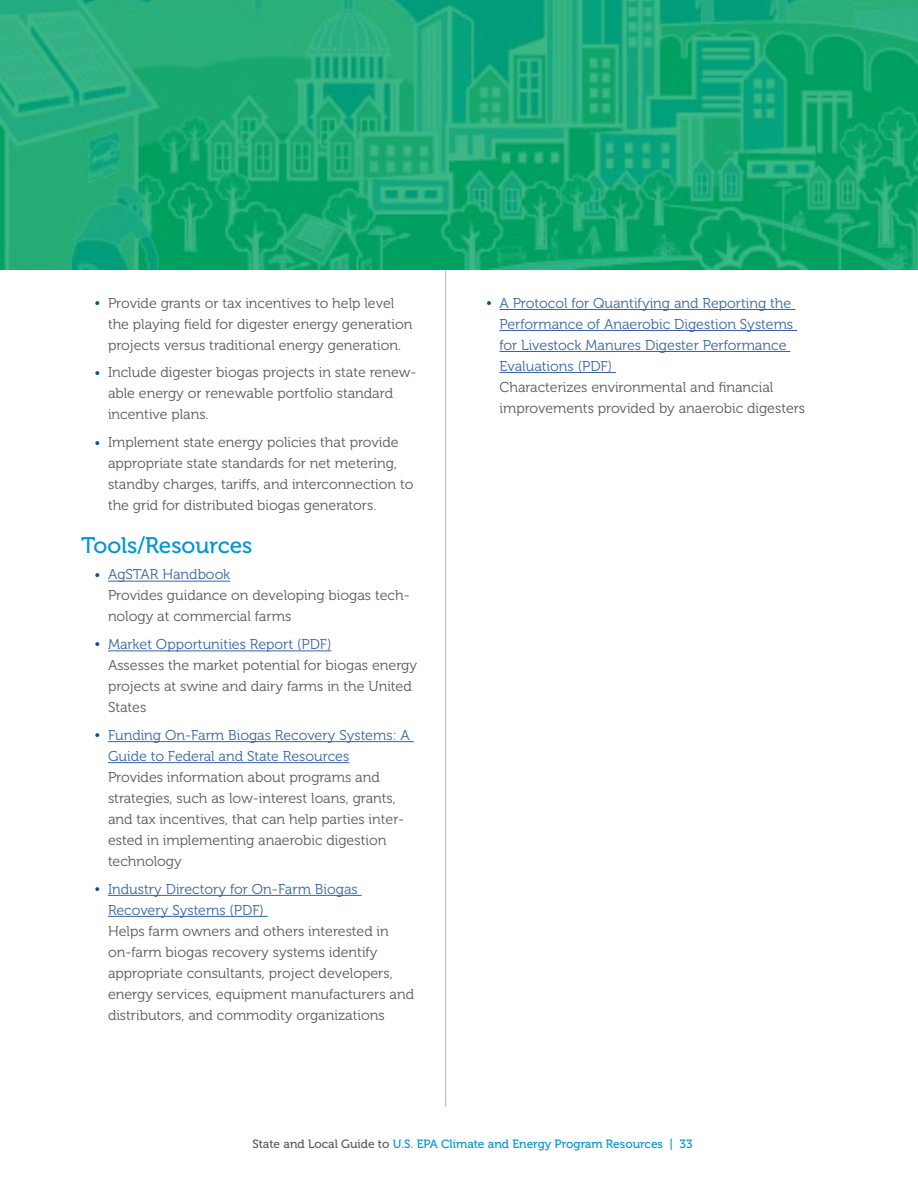
<style>
.page{position:relative;width:918px;height:1188px;background:#fff}
.page>*{position:absolute;margin:0;border:0;box-sizing:border-box;transform-origin:0 0}
.subhead_-_blue{font:22.5px "Museo 500";color:#0095d6}
.t1{font:14.25px/21px "Museo 300";color:#58595b}
.t2{font:14.25px/21px "Museo 300";color:#3864a4}
.t3{font:12px "Museo 500";color:#0095d6}
.s1{font-size:13.5px;color:#004e96}
.s2{color:#3864a4}
.s3{color:#58595b}
</style>
<div class="page">
<hr style="left:445px;top:270px;width:1px;height:837px;background:#89c0e8">
<img style="left:0;top:0;width:918px;height:270px">
<hr style="left:108px;top:581px;width:122px;height:1px;background:#3864a4">
<hr style="left:108px;top:651px;width:223px;height:1px;background:#3864a4">
<hr style="left:108px;top:741px;width:306px;height:1px;background:#3864a4">
<hr style="left:108px;top:762px;width:241px;height:1px;background:#3864a4">
<hr style="left:108px;top:895px;width:254px;height:1px;background:#3864a4">
<hr style="left:108px;top:916px;width:160px;height:1px;background:#3864a4">
<hr style="left:500px;top:309px;width:295px;height:1px;background:#3864a4">
<hr style="left:500px;top:330px;width:297px;height:1px;background:#3864a4">
<hr style="left:500px;top:351px;width:290px;height:1px;background:#3864a4">
<hr style="left:500px;top:372px;width:116px;height:1px;background:#3864a4">
<p class="t1" style="left:108px;top:293px;width:306px;text-indent:-14px"><span class="s1">•</span> Provide grants or tax incentives to help level the playing field for digester energy generation projects versus traditional energy generation.</p>
<p class="t1" style="left:108px;top:362px;width:310px;text-indent:-14px"><span class="s1">•</span> Include digester biogas projects in state renew&shy;able energy or renewable portfolio standard incentive plans.</p>
<p class="t1" style="left:108px;top:432px;width:307px;text-indent:-14px"><span class="s1">•</span> Implement state energy policies that provide appropriate state standards for net metering, standby charges, tariffs, and interconnection to the grid for distributed biogas generators.</p>
<p class="subhead_-_blue" style="left:81px;top:533px;width:173px">Tools/Resources</p>
<p class="t1" style="left:108px;top:564px;width:303px;text-indent:-14px"><span class="s1">•</span> <span class="s2">AgSTAR Handbook<br></span>Provides guidance on developing biogas tech&shy;nology at commercial farms</p>
<p class="t1" style="left:108px;top:634px;width:311px;text-indent:-14px"><span class="s1">•</span> <span class="s2">Market Opportunities Report (PDF)<br></span>Assesses the market potential for biogas energy projects at swine and dairy farms in the United States</p>
<p class="t1" style="left:108px;top:725px;width:303px;text-indent:-14px"><span class="s1">•</span> <span class="s2">Funding On-Farm Biogas Recovery Systems: A Guide to Federal and State Resources<br></span>Provides information about programs and strategies, such as low-interest loans, grants, and tax incentives, that can help parties inter&shy;ested in implementing anaerobic digestion technology</p>
<p class="t1" style="left:108px;top:878px;width:308px;text-indent:-14px"><span class="s1">•</span> <span class="s2">Industry Directory for On-Farm Biogas Recovery Systems (PDF)<br></span>Helps farm owners and others interested in on-farm biogas recovery systems identify appropriate consultants, project developers, energy services, equipment manufacturers and distributors, and commodity organizations</p>
<p class="t2" style="left:500px;top:293px;width:307px;text-indent:-14px"><span class="s1">•</span> A Protocol for Quantifying and Reporting the Performance of Anaerobic Digestion Systems for Livestock Manures Digester Performance Evaluations (PDF)<br><span class="s3">Characterizes environmental and financial improvements provided by anaerobic digesters</span></p>
<p class="t3" style="left:252px;top:1137px;width:442px"><span class="s3">State and Local Guide to</span> U.S. EPA Climate and Energy Program Resources | 33</p>
</div>
